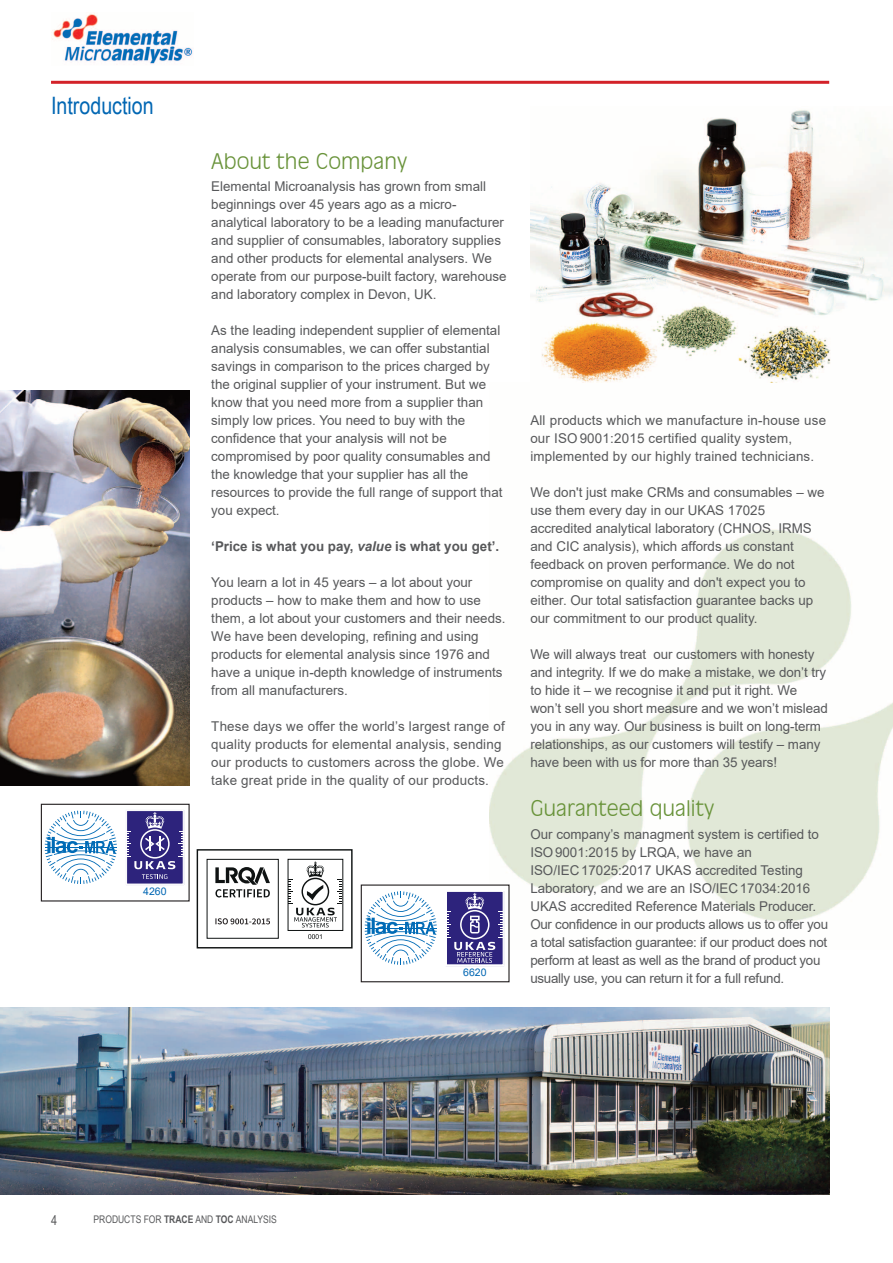
<style>
.page{position:relative;width:893px;height:1263px;background:#fff}
.page>*{position:absolute;margin:0;border:0;box-sizing:border-box;transform-origin:0 0}
.t1{font:24px "Arial Narrow";color:#0166b3}
.t2{font:300 21px "Incised 901 BT";color:#69933a}
.t3{font:13.5px/18px "Arial";color:#57585a}
.t4{font:700 13.5px "Arial";color:#57585a}
.t5{font:13.5px "Arial Narrow";color:#57585a}
.t6{font:10.5px "Arial Narrow";color:#57585a}
.t7{font:10.5px "Arial";color:#0166b3}
.s1{font-style:italic}
.s2{font-weight:700}
</style>
<div class="page">
<div style="left:197px;top:849px;width:156px;height:99px;border:1px solid #0f1313"></div>
<div style="left:207px;top:859px;width:72px;height:80px;border:1px solid #0f1313"></div>
<svg style="left:290px;top:862px;width:51px;height:65px"></svg>
<div style="left:288px;top:859px;width:55px;height:72px;border:1px solid #0f1313"></div>
<svg style="left:308px;top:934px;width:13px;height:5px"></svg>
<svg style="left:215px;top:867px;width:55px;height:30px"></svg>
<svg style="left:215px;top:918px;width:55px;height:6px"></svg>
<img style="left:51px;top:13px;width:142px;height:51px">
<img style="left:489px;top:529px;width:404px;height:393px">
<img style="left:530px;top:110px;width:363px;height:273px">
<img style="left:0;top:1007px;width:829px;height:187px">
<hr style="left:51px;top:81px;width:778px;height:3px;background:#d32229">
<img style="left:0;top:391px;width:190px;height:394px">
<div style="left:361px;top:885px;width:148px;height:97px;background:#fff"></div>
<svg style="left:365px;top:891px;width:72px;height:74px"></svg>
<svg style="left:447px;top:891px;width:58px;height:74px;background:#5a5298"></svg>
<div style="left:361px;top:884px;width:149px;height:98px;border:1px solid #231f20"></div>
<svg style="left:45px;top:811px;width:72px;height:73px"></svg>
<svg style="left:127px;top:810px;width:58px;height:75px;background:#585096"></svg>
<div style="left:41px;top:804px;width:149px;height:97px;border:1px solid #231f20"></div>
<p class="t1" style="left:51px;top:91px;width:104px">Introduction</p>
<p class="t7" style="left:143px;top:885px;width:25px">4260</p>
<p class="t2" style="left:211px;top:149px;width:198px">About the Company</p>
<p class="t3" style="left:211px;top:178px;width:297px">Elemental Microanalysis has grown from small beginnings over 45 years ago as a micro&shy;analytical laboratory to be a leading manufacturer and supplier of consumables, laboratory supplies and other products for elemental analysers. We operate from our purpose-built factory, warehouse and laboratory complex in Devon, UK.</p>
<p class="t3" style="left:211px;top:322px;width:293px">As the leading independent supplier of elemental analysis consumables, we can offer substantial savings in comparison to the prices charged by the original supplier of your instrument. But we know that you need more from a supplier than simply low prices. You need to buy with the confidence that your analysis will not be compromised by poor quality consumables and the knowledge that your supplier has all the resources to provide the full range of support that you expect.</p>
<p class="t4" style="left:211px;top:539px;width:289px">‘Price is what you pay, <span class="s1">value</span> is what you get’.</p>
<p class="t3" style="left:211px;top:574px;width:296px">You learn a lot in 45 years – a lot about your products – how to make them and how to use them, a lot about your customers and their needs.<br>We have been developing, refining and using products for elemental analysis since 1976 and have a unique in-depth knowledge of instruments from all manufacturers.</p>
<p class="t3" style="left:211px;top:718px;width:295px">These days we offer the world’s largest range of quality products for elemental analysis, sending our products to customers across the globe. We take great pride in the quality of our products.</p>
<p class="t7" style="left:463px;top:966px;width:25px">6620</p>
<p class="t3" style="left:530px;top:411px;width:297px">All products which we manufacture in-house use our ISO9001:2015 certified quality system, implemented by our highly trained technicians.</p>
<p class="t3" style="left:530px;top:483px;width:296px">We don't just make CRMs and consumables – we use them every day in our UKAS 17025 accredited analytical laboratory (CHNOS, IRMS and CIC analysis), which affords us constant feedback on proven performance. We do not compromise on quality and don't expect you to either. Our total satisfaction guarantee backs up our commitment to our product quality.</p>
<p class="t3" style="left:530px;top:645px;width:299px">We will always treat our customers with honesty and integrity. If we do make a mistake, we don’t try to hide it – we recognise it and put it right. We won’t sell you short measure and we won’t mislead you in any way. Our business is built on long-term relationships, as our customers will testify – many have been with us for more than 35 years!</p>
<p class="t2" style="left:530px;top:796px;width:186px">Guaranteed quality</p>
<p class="t3" style="left:530px;top:825px;width:299px">Our company’s managment system is certified to ISO9001:2015 by LRQA, we have an ISO/IEC17025:2017 UKAS accredited Testing Laboratory, and we are an ISO/IEC17034:2016<br>UKAS accredited Reference Materials Producer.<br>Our confidence in our products allows us to offer you a total satisfaction guarantee: if our product does not perform at least as well as the brand of product you usually use, you can return it for a full refund.</p>
<p class="t5" style="left:51px;top:1213px;width:8px">4</p>
<p class="t6" style="left:94px;top:1213px;width:185px">PRODUCTS FOR <span class="s2">TRACE</span> AND <span class="s2">TOC</span> ANALYSIS</p>
</div>
